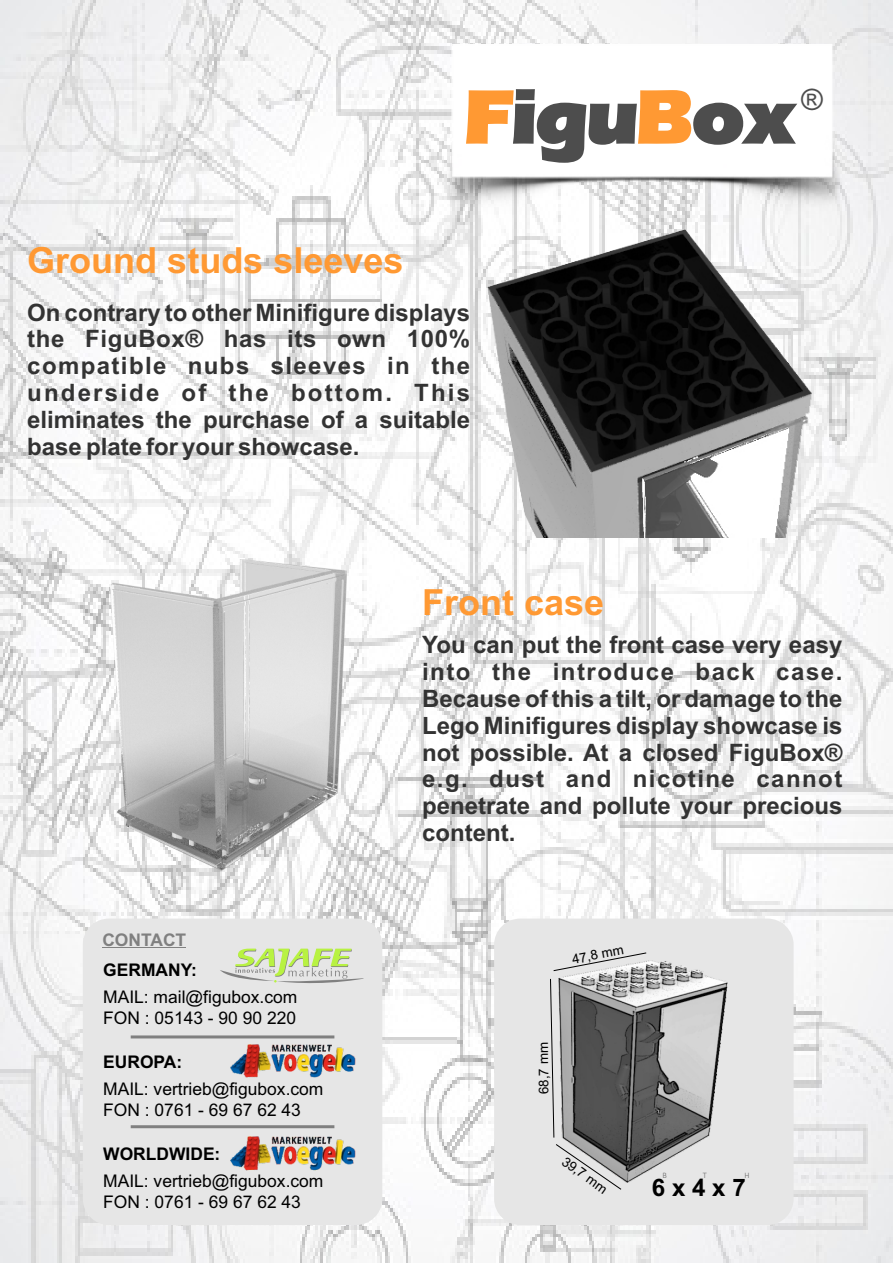
<style>
.page{position:relative;width:893px;height:1263px;background:#fff}
.page>*{position:absolute;margin:0;border:0;box-sizing:border-box;transform-origin:0 0}
.t1{font:79.95px "Eras Itc PEE Ultr";color:#4d4d4d}
.t2{font:700 36px "Arial";color:#f93}
.t3{font:29.55px "Arial";color:#4d4d4d}
.t4{font:700 24.15px "Arial";color:#000}
.t5{font:700 24px/26.8px "Arial";color:#333;text-align:justify}
.t6{font:17.4px/21.5px "Arial";color:#000}
.t7{font:700 17.4px "Arial";color:#000}
.t8{font:700 17.4px "Arial";color:#808080}
.t9{font:13.35px "Arial";color:#000}
.t10{font:300 8.25px "Calibri";color:#666}
.s1{color:#f93}
</style>
<div class="page">
<img style="left:0;top:0;width:893px;height:1263px">
<img style="left:442px;top:44px;width:404px;height:170px">
<div style="left:481px;top:60px;width:329px;height:97px;background:#fff"></div>
<img style="left:487px;top:229px;width:324px;height:308px">
<img style="left:111px;top:560px;width:235px;height:310px">
<div style="left:494px;top:918px;width:300px;height:307px;background:#e6e6e6;border-radius:26px"></div>
<div style="left:83px;top:918px;width:299px;height:307px;background:#e6e6e6;border-radius:26px"></div>
<img style="left:563px;top:961px;width:165px;height:221px">
<svg style="left:553px;top:952px;width:94px;height:20px"></svg>
<svg style="left:550px;top:978px;width:72px;height:212px"></svg>
<hr style="left:102px;top:947px;width:84px;height:1px;background:#808080">
<svg style="left:220px;top:948px;width:181px;height:45px"></svg>
<img style="left:230px;top:1044px;width:126px;height:34px">
<img style="left:230px;top:1136px;width:126px;height:35px">
<hr style="left:131px;top:1035px;width:203px;height:3px;background:#808080">
<hr style="left:131px;top:1125px;width:203px;height:3px;background:#808080">
<h2 class="t2" style="left:27px;top:247px;width:378px">Ground studs sleeves</h2>
<h1 class="t1" style="left:464px;top:83px;width:333px"><span class="s1">F</span>igu<span class="s1">B</span>ox</h1>
<p class="t3" style="left:801px;top:88px;width:23px">®</p>
<p class="t5" style="left:27px;top:301px;width:444px">On contrary to other Minifigure displays the FiguBox® has its own 100% compatible nubs sleeves in the underside of the bottom. This eliminates the purchase of a suitable base plate for your showcase.</p>
<h2 class="t2" style="left:422px;top:589px;width:184px">Front case</h2>
<p class="t8" style="left:102px;top:933px;width:85px">CONTACT</p>
<p class="t7" style="left:103px;top:964px;width:95px">GERMANY:</p>
<p class="t6" style="left:103px;top:987px;width:196px">MAIL: mail@figubox.com<br>FON : 05143 - 90 90 220</p>
<p class="t7" style="left:103px;top:1055px;width:81px">EUROPA:</p>
<p class="t6" style="left:103px;top:1079px;width:222px">MAIL: vertrieb@figubox.com<br>FON : 0761 - 69 67 62 43</p>
<p class="t7" style="left:103px;top:1148px;width:119px">WORLDWIDE:</p>
<p class="t6" style="left:103px;top:1172px;width:222px">MAIL: vertrieb@figubox.com<br>FON : 0761 - 69 67 62 43</p>
<p class="t5" style="left:422px;top:634px;width:422px">You can put the front case very easy into the introduce back case.<br>Because of this a tilt, or damage to the Lego Minifigures display showcase is not possible. At a closed FiguBox® e.g. dust and nicotine cannot penetrate and pollute your precious content.</p>
<p class="t9" style="left:571px;top:954px;width:54px;rotate:-11deg">47,8 mm</p>
<p class="t9" style="left:539px;top:1094px;width:54px;rotate:-91deg">68,7 mm</p>
<p class="t9" style="left:566px;top:1155px;width:54px;rotate:36deg">39,7 mm</p>
<p class="t10" style="left:663px;top:1172px;width:6px">B</p>
<p class="t10" style="left:703px;top:1172px;width:5px">T</p>
<p class="t10" style="left:745px;top:1172px;width:7px">H</p>
<p class="t4" style="left:652px;top:1178px;width:95px">6 x 4 x 7</p>
</div>
